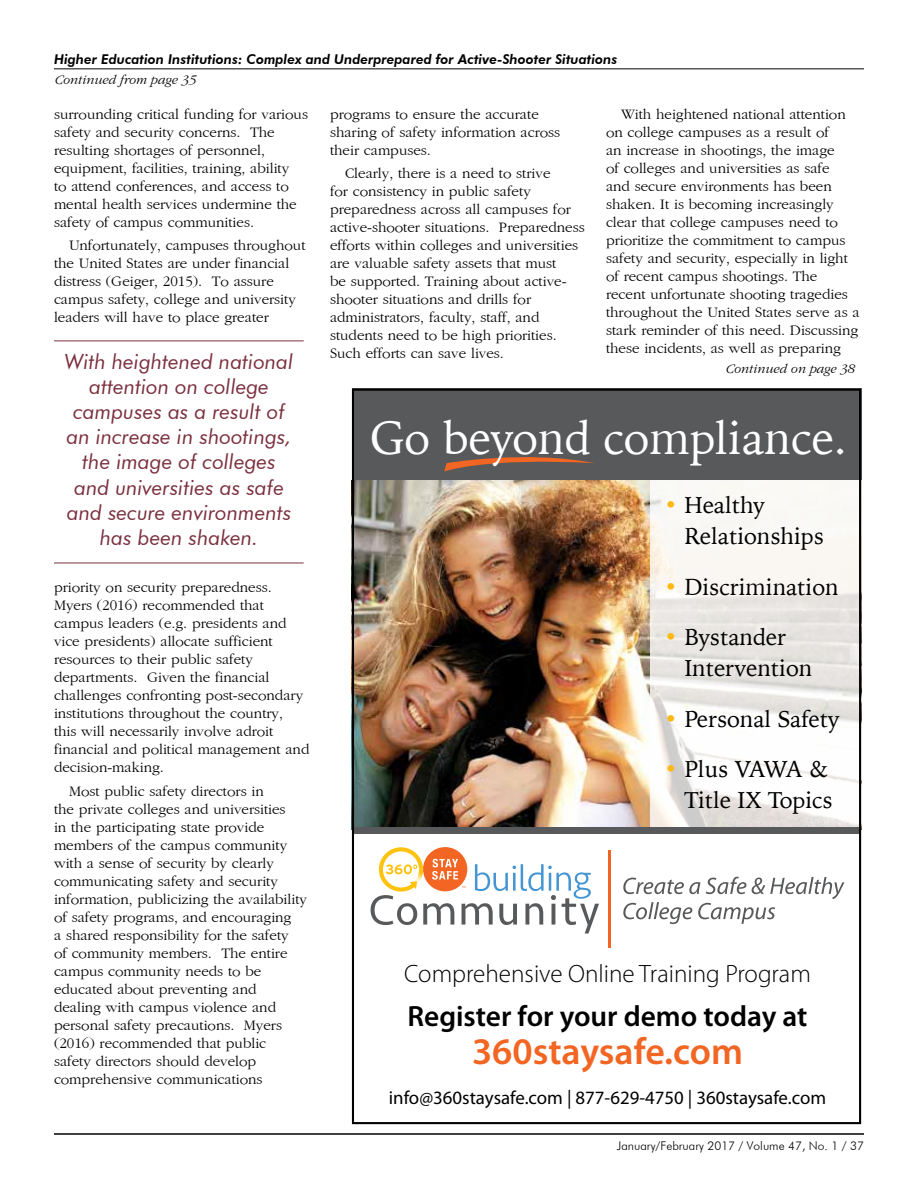
<style>
.page{position:relative;width:918px;height:1188px;background:#fff}
.page>*{position:absolute;margin:0;border:0;box-sizing:border-box;transform-origin:0 0}
.t1{font:46.05px "Iowan Old Style";color:#fff}
.t2{font:600 37.65px "Myriad Pro";color:#f26522}
.t3{font:600 29.4px "Myriad Pro";color:#000}
.t4{font:300 25.2px "Myriad Pro";color:#000}
.t5{font:23.1px/31.5px "Iowan Old Style";color:#000}
.t6{font:italic 21px/25.2px "Futura BT";color:#7b303e;text-align:center}
.t7{font:18.9px "Myriad Pro";color:#000}
.t8{font:15px/18px "Gatineau Plain";color:#000}
.t9{font:italic 800 13.5px "Futura BT";color:#000}
.t10{font:italic 13.5px "Gatineau";color:#000}
.t11{font:300 12px "Futura BT";color:#000}
.s1{color:#fdb913}
</style>
<div class="page">
<hr style="left:54px;top:69px;width:810px;height:1px;background:#000">
<hr style="left:54px;top:341px;width:250px;height:1px;background:#7b303e">
<hr style="left:54px;top:563px;width:250px;height:1px;background:#7b303e">
<hr style="left:54px;top:1133px;width:810px;height:2px;background:#000">
<div style="left:352px;top:389px;width:509px;height:91px;background:#58595b"></div>
<img style="left:355px;top:480px;width:295px;height:347px">
<svg style="left:650px;top:480px;width:208px;height:354px"></svg>
<hr style="left:609px;top:850px;width:2px;height:98px;background:#f26522">
<svg style="left:371px;top:847px;width:228px;height:87px"></svg>
<svg style="left:623px;top:877px;width:221px;height:47px"></svg>
<svg style="left:444px;top:457px;width:150px;height:15px"></svg>
<div style="left:353px;top:827px;width:508px;height:6px;background:#58595b"></div>
<p class="t9" style="left:54px;top:51px;width:565px">Higher Education Institutions: Complex and Underprepared for Active-Shooter Situations</p>
<p class="t10" style="left:54px;top:73px;width:143px">Continued from page 35</p>
<p class="t8" style="left:54px;top:105px;width:256px">surrounding critical funding for various safety and security concerns. The resulting shortages of personnel, equipment, facilities, training, ability<br>to attend conferences, and access to mental health services undermine the safety of campus communities.</p>
<p class="t8" style="left:54px;top:237px;width:253px;text-indent:15px">Unfortunately, campuses throughout the United States are under financial distress (Geiger, 2015). To assure campus safety, college and university leaders will have to place greater</p>
<h3 class="t6" style="left:65px;top:348px;width:230px">With heightened national attention on college campuses as a result of an increase in shootings, the image of colleges and universities as safe and secure environments has been shaken.</h3>
<p class="t8" style="left:54px;top:579px;width:257px">priority on security preparedness.<br>Myers (2016) recommended that campus leaders (e.g. presidents and vice presidents) allocate sufficient resources to their public safety departments. Given the financial challenges confronting post-secondary institutions throughout the country,<br>this will necessarily involve adroit financial and political management and decision-making.</p>
<p class="t8" style="left:54px;top:782px;width:255px;text-indent:15px">Most public safety directors in<br>the private colleges and universities<br>in the participating state provide members of the campus community with a sense of security by clearly communicating safety and security information, publicizing the availability of safety programs, and encouraging<br>a shared responsibility for the safety<br>of community members. The entire campus community needs to be educated about preventing and dealing with campus violence and personal safety precautions. Myers (2016) recommended that public<br>safety directors should develop comprehensive communications</p>
<p class="t8" style="left:330px;top:105px;width:232px">programs to ensure the accurate sharing of safety information across their campuses.</p>
<p class="t8" style="left:330px;top:165px;width:256px;text-indent:15px">Clearly, there is a need to strive<br>for consistency in public safety preparedness across all campuses for active-shooter situations. Preparedness efforts within colleges and universities are valuable safety assets that must<br>be supported. Training about active&shy;shooter situations and drills for administrators, faculty, staff, and students need to be high priorities.<br>Such efforts can save lives.</p>
<p class="t8" style="left:606px;top:105px;width:255px;text-indent:15px">With heightened national attention on college campuses as a result of<br>an increase in shootings, the image<br>of colleges and universities as safe<br>and secure environments has been shaken. It is becoming increasingly clear that college campuses need to prioritize the commitment to campus safety and security, especially in light of recent campus shootings. The recent unfortunate shooting tragedies throughout the United States serve as a stark reminder of this need. Discussing these incidents, as well as preparing</p>
<p class="t10" style="left:725px;top:362px;width:131px">Continued on page 38</p>
<h1 class="t1" style="left:370px;top:397px;width:478px">Go beyond compliance.</h1>
<h3 class="t5" style="left:684px;top:488px;width:141px;text-indent:-20px"><span class="s1">•</span> Healthy<br>Relationships</h3>
<h3 class="t5" style="left:664px;top:570px;width:176px"><span class="s1">•</span> Discrimination</h3>
<h3 class="t5" style="left:684px;top:620px;width:129px;text-indent:-20px"><span class="s1">•</span> Bystander<br>Intervention</h3>
<h3 class="t5" style="left:664px;top:702px;width:177px"><span class="s1">•</span> Personal Safety</h3>
<h3 class="t5" style="left:664px;top:752px;width:170px;text-align:right"><span class="s1">•</span> Plus VAWA &amp;<br>Title IX Topics</h3>
<h3 class="t4" style="left:404px;top:958px;width:408px">Comprehensive Online Training Program</h3>
<h3 class="t3" style="left:408px;top:998px;width:402px">Register for your demo today at</h3>
<h2 class="t2" style="left:472px;top:1027px;width:273px">360staysafe.com</h2>
<p class="t7" style="left:389px;top:1086px;width:439px">info@360staysafe.com | 877-629-4750 | 360staysafe.com</p>
<p class="t11" style="left:617px;top:1138px;width:249px">January/February 2017 / Volume 47, No. 1 / 37</p>
</div>
